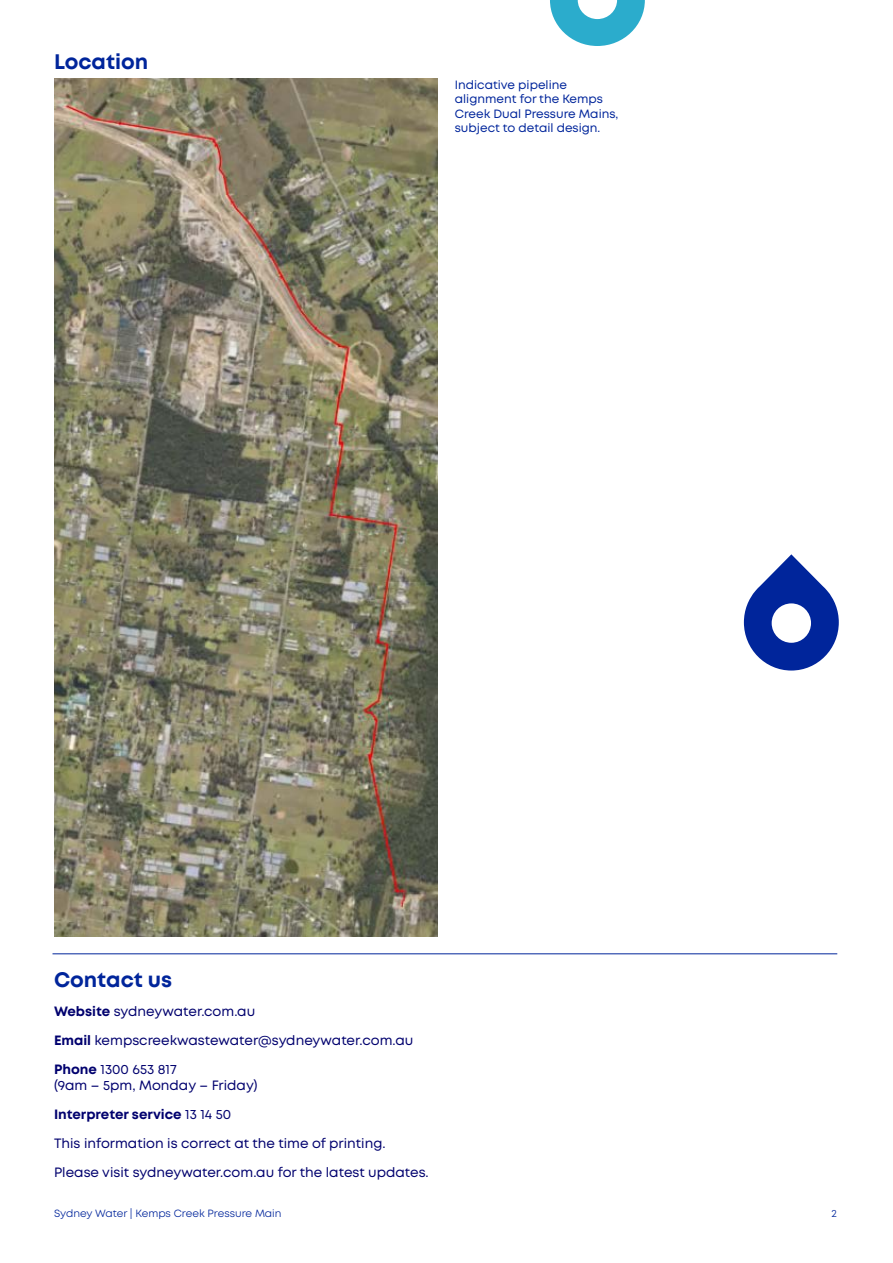
<style>
.page{position:relative;width:893px;height:1263px;background:#fff}
.page>*{position:absolute;margin:0;border:0;box-sizing:border-box;transform-origin:0 0}
.t1{font:700 21px "Mont";color:#00259b}
.t2{font:13.5px/29px "Mont";color:#00006e}
.t3{font:12px/14.4px "Mont";color:#00259b}
.t4{font:10.5px "Mont";color:#00259b}
.s1{font-weight:700}
</style>
<div class="page">
<svg style="left:744px;top:554px;width:95px;height:116px"></svg>
<svg style="left:550px;top:0;width:95px;height:46px"></svg>
<img style="left:54px;top:79px;width:383px;height:858px">
<hr style="left:52px;top:953px;width:785px;height:1px;background:#00259b">
<h1 class="t1" style="left:54px;top:48px;width:96px">Location</h1>
<p class="t3" style="left:455px;top:78px;width:165px">Indicative pipeline alignment for the Kemps<br>Creek Dual Pressure Mains, subject to detail design.</p>
<h1 class="t1" style="left:54px;top:966px;width:120px">Contact us</h1>
<p class="t2" style="left:54px;top:996px;width:361px"><span class="s1">Website</span> sydneywater.com.au<br><span class="s1">Email</span> kempscreekwastewater@sydneywater.com.au<br><span class="s1">Phone</span> 1300 653 817</p>
<p class="t2" style="left:54px;top:1071px;width:376px">(9am – 5pm, Monday – Friday)<br><span class="s1">Interpreter service</span> 13 14 50<br>This information is correct at the time of printing.<br>Please visit sydneywater.com.au for the latest updates.</p>
<p class="t4" style="left:54px;top:1206px;width:229px">Sydney Water | Kemps Creek Pressure Main</p>
<p class="t4" style="left:832px;top:1206px;width:7px">2</p>
</div>
